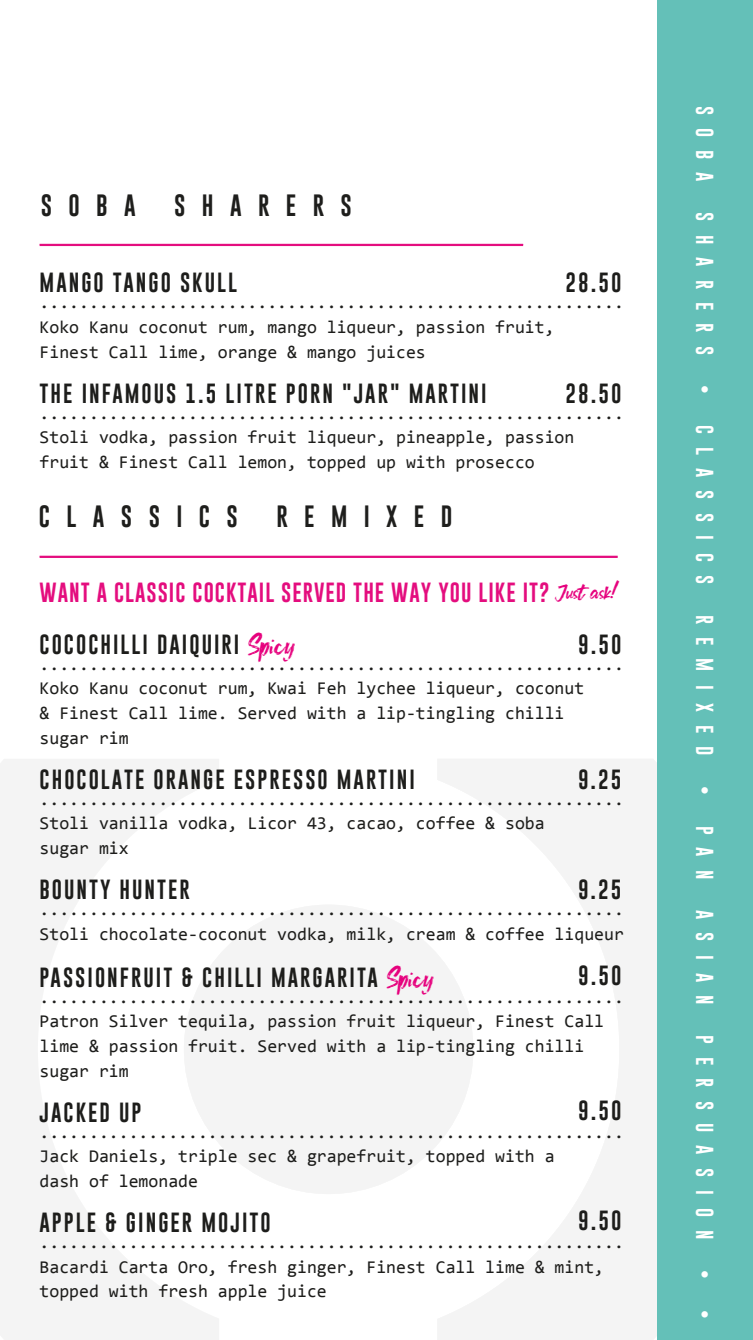
<style>
.page{position:relative;width:753px;height:1340px;background:#fff}
.page>*{position:absolute;margin:0;border:0;box-sizing:border-box;transform-origin:0 0}
.t1{font:22.5px "Gobold";letter-spacing:.73em;color:#1e1e1c}
.t2{font:20.25px "Gobold";letter-spacing:.1em;color:#1d1d1b}
.t3{font:20.25px "Gobold";letter-spacing:.05em;color:#e40d7e}
.t4{font:18px/24.8px "Consolas";color:#1d1d1b}
.t5{font:18px "Gobold";letter-spacing:.73em;color:#fff}
.s1{font-family:"Shockwave Brush";font-size:29.03px;color:#e6007d}
</style>
<div class="page">
<div style="left:184px;top:904px;width:289px;height:290px;background:#f4f4f4;border-radius:50%"></div>
<svg style="left:438px;top:759px;width:219px;height:580px"></svg>
<svg style="left:0;top:759px;width:219px;height:580px"></svg>
<div style="left:657px;top:0;width:96px;height:1339px;background:#64c0b8"></div>
<hr style="left:40px;top:244px;width:483px;height:2px;background:#e40d7e">
<hr style="left:40px;top:555px;width:577px;height:3px;background:#e40d7e">
<p class="t1" style="left:41px;top:190px;width:96px">SOBA</p>
<p class="t1" style="left:174px;top:190px;width:179px">SHARERS</p>
<p class="t2" style="left:565px;top:270px;width:57px">28.50</p>
<p class="t2" style="left:40px;top:270px;width:199px">MANGO TANGO SKULL</p>
<p class="t4" style="left:40px;top:289px;width:586px">...........................................................<br>Koko Kanu coconut rum, mango liqueur, passion fruit,<br>Finest Call lime, orange &amp; mango juices</p>
<p class="t2" style="left:40px;top:380px;width:448px">THE INFAMOUS 1.5 LITRE PORN "JAR" MARTINI</p>
<p class="t4" style="left:40px;top:400px;width:586px">...........................................................<br>Stoli vodka, passion fruit liqueur, pineapple, passion fruit &amp; Finest Call lemon, topped up with prosecco</p>
<p class="t2" style="left:565px;top:380px;width:57px">28.50</p>
<p class="t1" style="left:39px;top:502px;width:200px">CLASSICS</p>
<p class="t1" style="left:276px;top:502px;width:177px">REMIXED</p>
<p class="t3" style="left:40px;top:579px;width:577px">WANT A CLASSIC COCKTAIL SERVED THE WAY YOU LIKE IT? <sup>Just</sup> <sup>ask!</sup></p>
<p class="t2" style="left:40px;top:631px;width:257px">COCOCHILLI DAIQUIRI <span class="s1">Spicy</span></p>
<p class="t4" style="left:40px;top:651px;width:586px">...........................................................<br>Koko Kanu coconut rum, Kwai Feh lychee liqueur, coconut<br>&amp; Finest Call lime. Served with a lip-tingling chilli<br>sugar rim</p>
<p class="t2" style="left:40px;top:766px;width:377px">CHOCOLATE ORANGE ESPRESSO MARTINI</p>
<p class="t4" style="left:40px;top:786px;width:586px">...........................................................<br>Stoli vanilla vodka, Licor 43, cacao, coffee &amp; soba<br>sugar mix</p>
<p class="t2" style="left:40px;top:876px;width:152px">BOUNTY HUNTER</p>
<p class="t4" style="left:40px;top:896px;width:586px">...........................................................<br>Stoli chocolate-coconut vodka, milk, cream &amp; coffee liqueur</p>
<p class="t2" style="left:40px;top:964px;width:395px">PASSIONFRUIT &amp; CHILLI MARGARITA <span class="s1">Spicy</span></p>
<p class="t4" style="left:40px;top:983px;width:586px">...........................................................<br>Patron Silver tequila, passion fruit liqueur, Finest Call lime &amp; passion fruit. Served with a lip-tingling chilli sugar rim</p>
<p class="t2" style="left:40px;top:1099px;width:103px">JACKED UP</p>
<p class="t4" style="left:40px;top:1118px;width:586px">...........................................................<br>Jack Daniels, triple sec &amp; grapefruit, topped with a<br>dash of lemonade</p>
<p class="t2" style="left:40px;top:1209px;width:233px">APPLE &amp; GINGER MOJITO</p>
<p class="t4" style="left:40px;top:1229px;width:586px">...........................................................<br>Bacardi Carta Oro, fresh ginger, Finest Call lime &amp; mint, topped with fresh apple juice</p>
<p class="t2" style="left:578px;top:631px;width:45px">9.50</p>
<p class="t2" style="left:578px;top:766px;width:45px">9.25</p>
<p class="t2" style="left:578px;top:876px;width:45px">9.25</p>
<p class="t2" style="left:578px;top:962px;width:45px">9.50</p>
<p class="t2" style="left:578px;top:1097px;width:45px">9.50</p>
<p class="t2" style="left:578px;top:1207px;width:45px">9.50</p>
<p class="t5" style="left:716px;top:106px;width:77px;rotate:90deg">SOBA</p>
<p class="t5" style="left:716px;top:212px;width:144px;rotate:90deg">SHARERS</p>
<p class="t5" style="left:716px;top:385px;width:200px;rotate:90deg">• CLASSICS</p>
<p class="t5" style="left:716px;top:614px;width:142px;rotate:90deg">REMIXED</p>
<p class="t5" style="left:716px;top:786px;width:95px;rotate:90deg">• PAN</p>
<p class="t5" style="left:716px;top:910px;width:96px;rotate:90deg">ASIAN</p>
<p class="t5" style="left:716px;top:1035px;width:206px;rotate:90deg">PERSUASION</p>
<p class="t5" style="left:716px;top:1270px;width:50px;rotate:90deg">• •</p>
</div>
